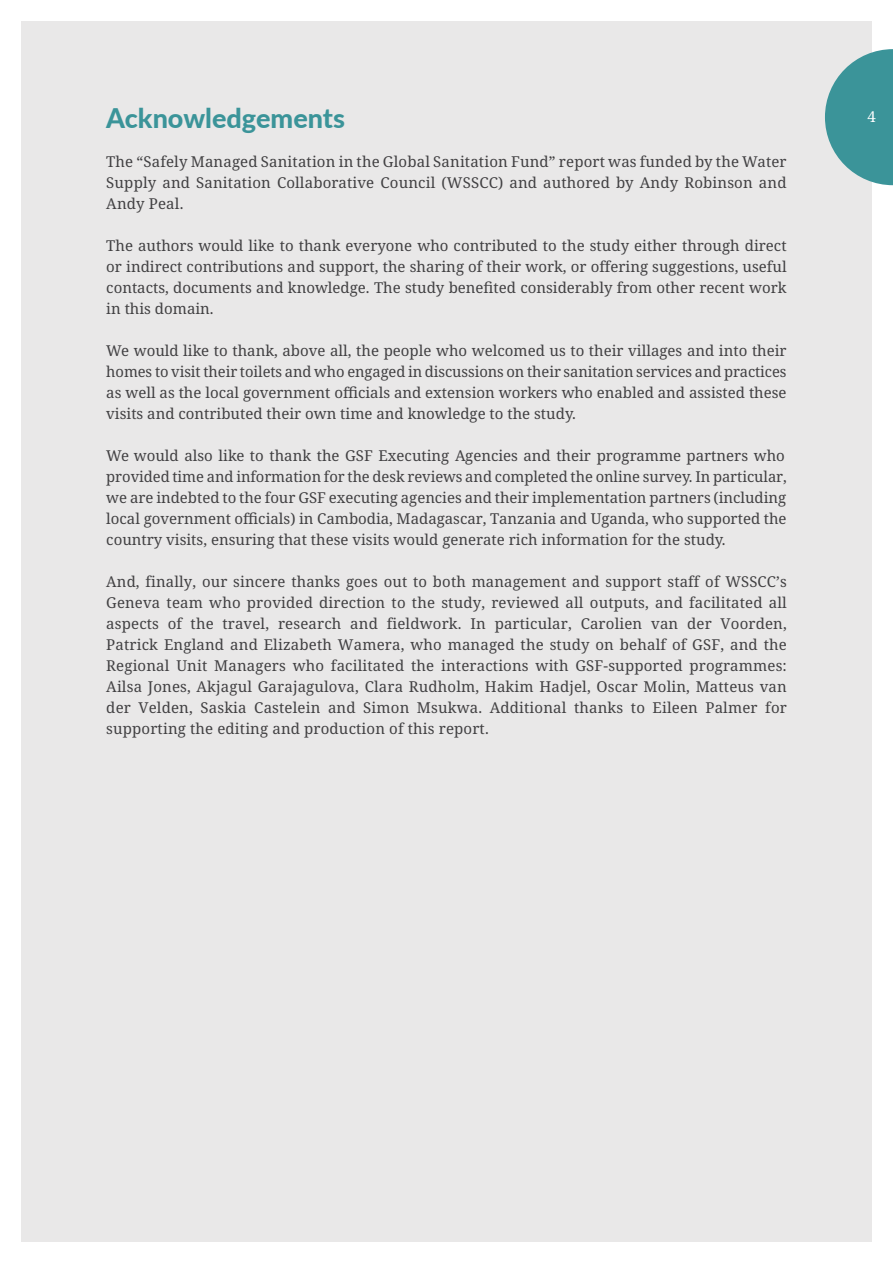
<style>
.page{position:relative;width:893px;height:1263px;background:#fff}
.page>*{position:absolute;margin:0;border:0;box-sizing:border-box;transform-origin:0 0}
.t1{font:800 27px "Lato";color:#3b9499}
.t2{font:15px/21px "Noto Serif";color:#414042;text-align:justify}
.t3{font:15px "Noto Serif";color:#fff}
.s1{font-style:inherit}
</style>
<div class="page">
<div style="left:21px;top:21px;width:851px;height:1221px;background:#e9e8e8"></div>
<svg style="left:825px;top:49px;width:68px;height:136px"></svg>
<h1 class="t1" style="left:106px;top:98px;width:240px">Acknowledgements</h1>
<p class="t2" style="left:106px;top:151px;width:682px">The “Safely Managed Sanitation in the Global Sanitation Fund” report was funded by the Water Supply and Sanitation Collaborative Council (WSSCC) and authored by Andy Robinson and Andy Peal.</p>
<p class="t2" style="left:106px;top:235px;width:682px">The authors would like to thank everyone who contributed to the study either through direct or indirect contributions and support, the sharing of their work, or offering suggestions, useful contacts, documents and knowledge. The study benefited considerably from other recent work in this domain.</p>
<p class="t2" style="left:106px;top:340px;width:682px">We would like to thank, above all, the people who welcomed us to their villages and into their homes to visit their toilets and who engaged in discussions on their sanitation services and practices as well as the local government officials and extension workers who enabled and assisted these visits and contributed their own time and knowledge to the study.</p>
<p class="t2" style="left:106px;top:445px;width:682px;text-align:left">We would also like to thank the GSF Executing Agencies and their programme partners who provided time and information for the desk reviews and completed the online survey. In particular, we are indebted to the four GSF executing agencies and their implementation partners (including local government officials) in Cambodia, Madagascar, Tanzania and Uganda, who supported the country visits, ensuring that these visits would generate rich information for the study.</p>
<p class="t2" style="left:106px;top:571px;width:682px">And, finally, our sincere thanks goes out to both management and support staff of WSSCC’s Geneva team who provided direction to the study, reviewed all outputs, and facilitated all aspects of the travel, research and fieldwork. In particular, Carolien van der Voorden, Patrick England and Elizabeth Wamera, who managed the study on behalf of GSF, and the Regional Unit Managers who facilitated the interactions with GSF-supported programmes<span class="s1">:<br>Ailsa Jones, Akjagul Garajagulova, Clara Rudholm, Hakim Hadjel, Oscar Molin, Matteus van der Velden, Saskia Castelein and Simon Msukwa. Additional thanks to Eileen Palmer for supporting the editing and production of this report.</span></p>
<p class="t3" style="left:867px;top:106px;width:10px">4</p>
</div>
